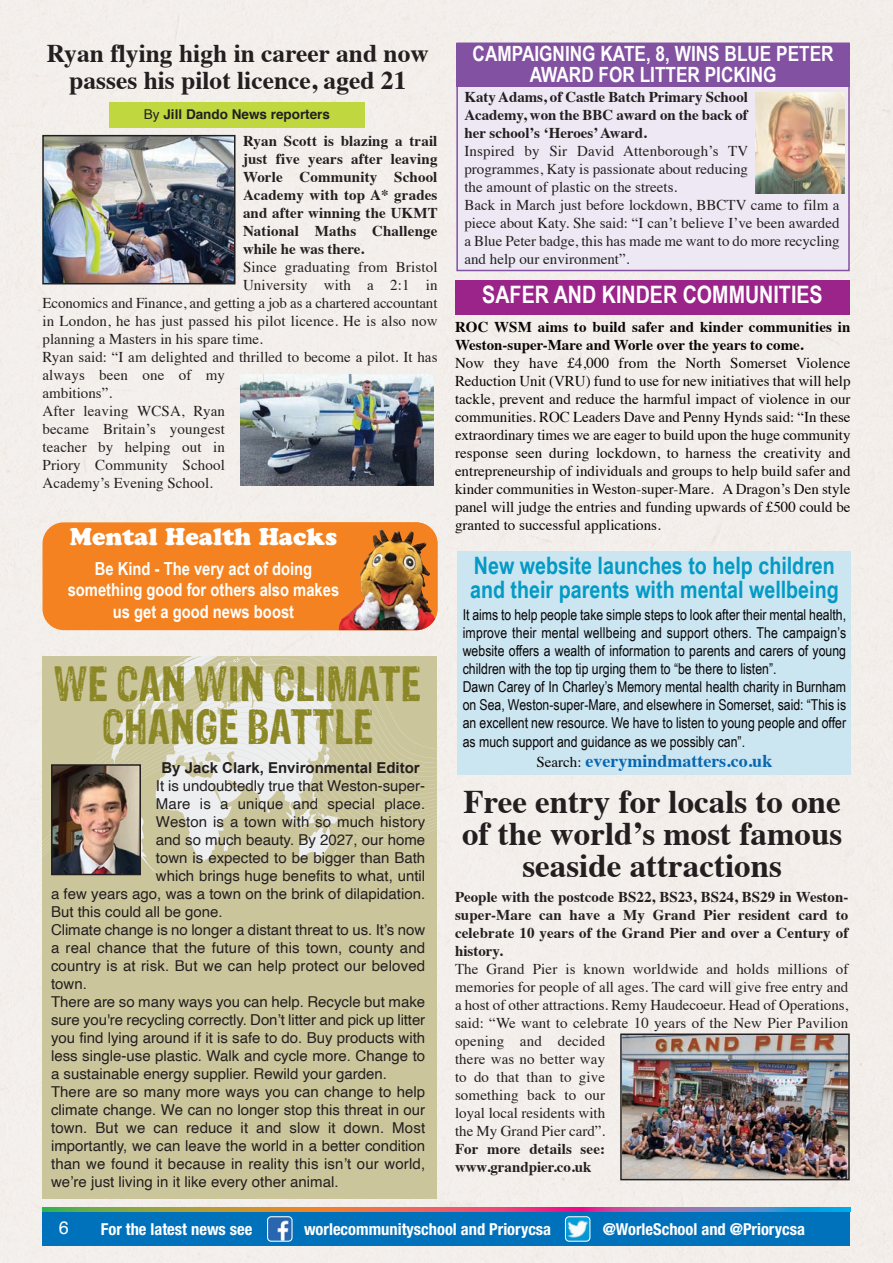
<style>
.page{position:relative;width:893px;height:1263px;background:#f3efeb}
.page>*{position:absolute;margin:0;border:0;box-sizing:border-box;transform-origin:0 0}
.t1{font:40.5px/43.2px "Sans Culottes";color:#8d8827;text-align:center}
.t2{font:700 33px/31.8px "Times";color:#231f20;text-align:center}
.t3{font:700 25.5px/27px "Times";color:#231f20;text-align:center}
.t4{font:700 24px/24px "Arial Narrow";color:#039ac5}
.t5{font:700 24px "Arial Narrow";color:#fff}
.t6{font:24px "Cooper Black Std";color:#fff}
.t7{font:700 21px/21px "Arial Narrow";color:#fff;text-align:center}
.t8{font:700 18px/21.6px "Arial Narrow";color:#fff;text-align:center}
.t9{font:700 18px "Times";color:#0767b1}
.t10{font:18px "Helvetica";color:#fff}
.t11{font:700 condensed 16.5px "Helvetica Neue LT Std";color:#fff}
.t12{font:15px/18px "Times";color:#231f20;text-align:justify}
.t13{font:15px/18px "Helvetica";color:#231f20;text-align:justify}
.t14{font:15px/18px "Times";color:#080505;text-align:justify}
.t15{font:15px/18px "Arial Narrow";color:#080505;text-align:justify}
.t16{font:700 15px/18px "Times";letter-spacing:.01em;color:#231f20;text-align:justify}
.t17{font:700 15px/18px "Times";letter-spacing:.01em;color:#080505}
.t18{font:700 15px "Arial";color:#231f20}
.t19{font:700 13.5px "Helvetica";color:#231f20}
.s1{font-weight:400}
.s2{font-weight:400;font-size:15px;color:#080505}
</style>
<div class="page">
<div style="left:457px;top:551px;width:393px;height:224px;background:#cbe5f1"></div>
<div style="left:43px;top:656px;width:394px;height:542px;background:#cbc59b"></div>
<svg style="left:43px;top:656px;width:394px;height:218px"></svg>
<img style="left:45px;top:138px;width:187px;height:143px">
<div style="left:42px;top:135px;width:193px;height:149px;border:2px solid #231f20"></div>
<div style="left:43px;top:1212px;width:807px;height:34px;background:#0072bc"></div>
<svg style="left:43px;top:1208px;width:269px;height:4px"></svg>
<svg style="left:312px;top:1208px;width:269px;height:4px"></svg>
<svg style="left:581px;top:1208px;width:269px;height:4px"></svg>
<svg style="left:267px;top:1216px;width:26px;height:26px"></svg>
<svg style="left:565px;top:1216px;width:25px;height:26px"></svg>
<img style="left:240px;top:375px;width:193px;height:111px">
<div style="left:109px;top:102px;width:256px;height:26px;background:#c0d740"></div>
<img style="left:54px;top:767px;width:84px;height:105px">
<div style="left:51px;top:764px;width:90px;height:111px;border:2px solid #231f20"></div>
<img style="left:623px;top:1036px;width:224px;height:141px">
<div style="left:620px;top:1033px;width:230px;height:147px;border:2px solid #231f20"></div>
<div style="left:455px;top:280px;width:395px;height:34px;background:#9b248a"></div>
<div style="left:43px;top:522px;width:394px;height:108px;background:#f58220;border-radius:21px"></div>
<img style="left:338px;top:530px;width:97px;height:100px">
<div style="left:458px;top:44px;width:390px;height:226px;background:#ede8f3"></div>
<div style="left:456px;top:43px;width:394px;height:228px;border:2px solid #8251a1"></div>
<img style="left:755px;top:92px;width:90px;height:102px">
<div style="left:456px;top:43px;width:394px;height:44px;background:#8251a1"></div>
<p class="t3" style="left:47px;top:42px;width:384px">Ryan flying high in career and now passes his pilot licence, aged 21</p>
<p class="t19" style="left:144px;top:108px;width:188px"><span class="s1">By</span> Jill Dando News reporters</p>
<p class="t16" style="left:243px;top:133px;width:196px">Ryan Scott is blazing a trail just five years after leaving Worle Community School Academy with top A* grades and after winning the UKMT National Maths Challenge while he was there.</p>
<p class="t12" style="left:243px;top:259px;width:196px">Since graduating from Bristol</p>
<p class="t12" style="left:243px;top:277px;width:196px">University with a 2:1 in</p>
<p class="t12" style="left:43px;top:295px;width:397px">Economics and Finance, and getting a job as a chartered accountant</p>
<p class="t12" style="left:43px;top:313px;width:396px">in London, he has just passed his pilot licence. He is also now</p>
<p class="t12" style="left:43px;top:331px;width:222px">planning a Masters in his spare time.</p>
<p class="t12" style="left:43px;top:349px;width:396px;text-align:left">Ryan said: “I am delighted and thrilled to become a pilot. It has always been one of my<br>ambitions”.</p>
<p class="t12" style="left:43px;top:403px;width:184px">After leaving WCSA, Ryan became Britain’s youngest teacher by helping out in Priory Community School Academy’s Evening School.</p>
<p class="t6" style="left:70px;top:523px;width:269px">Mental Health Hacks</p>
<p class="t8" style="left:68px;top:557px;width:273px">Be Kind - The very act of doing something good for others also makes us get a good news boost</p>
<p class="t1" style="left:54px;top:662px;width:368px">WE CAN WIN CLIMATE<br>CHANGE BATTLE</p>
<p class="t18" style="left:161px;top:759px;width:260px">By Jack Clark, Environmental Editor</p>
<p class="t13" style="left:156px;top:778px;width:271px">It is undoubtedly true that Weston-super-</p>
<p class="t13" style="left:156px;top:796px;width:271px">Mare is a unique and special place.</p>
<p class="t13" style="left:156px;top:814px;width:271px">Weston is a town with so much history</p>
<p class="t13" style="left:156px;top:832px;width:271px">and so much beauty. By 2027, our home</p>
<p class="t13" style="left:156px;top:850px;width:271px">town is expected to be bigger than Bath</p>
<p class="t13" style="left:156px;top:868px;width:271px">which brings huge benefits to what, until</p>
<p class="t13" style="left:51px;top:886px;width:376px">a few years ago, was a town on the brink of dilapidation.</p>
<p class="t13" style="left:51px;top:904px;width:173px">But this could all be gone.</p>
<p class="t13" style="left:51px;top:922px;width:376px">Climate change is no longer a distant threat to us. It’s now a real chance that the future of this town, county and country is at risk. But we can help protect our beloved town.</p>
<p class="t13" style="left:51px;top:994px;width:376px">There are so many ways you can help. Recycle but make sure you're recycling correctly. Don’t litter and pick up litter you find lying around if it is safe to do. Buy products with less single-use plastic. Walk and cycle more. Change to a sustainable energy supplier. Rewild your garden.</p>
<p class="t13" style="left:51px;top:1084px;width:376px">There are so many more ways you can change to help climate change. We can no longer stop this threat in our town. But we can reduce it and slow it down. Most importantly, we can leave the world in a better condition than we found it because in reality this isn’t our world, we’re just living in it like every other animal.</p>
<p class="t7" style="left:473px;top:43px;width:363px">CAMPAIGNING KATE, 8, WINS BLUE PETER<br>AWARD FOR LITTER PICKING</p>
<p class="t16" style="left:464px;top:90px;width:285px">Katy Adams, of Castle Batch Primary School Academy, won the BBC award on the back of her school’s ‘Heroes’ Award.</p>
<p class="t12" style="left:464px;top:144px;width:285px">Inspired by Sir David Attenborough’s TV programmes, Katy is passionate about reducing the amount of plastic on the streets.</p>
<p class="t12" style="left:464px;top:198px;width:377px">Back in March just before lockdown, BBCTV came to film a piece about Katy. She said: “I can’t believe I’ve been awarded a Blue Peter badge, this has made me want to do more recycling and help our environment”.</p>
<p class="t5" style="left:482px;top:281px;width:342px">SAFER AND KINDER COMMUNITIES</p>
<p class="t17" style="left:455px;top:319px;width:397px">ROC WSM aims to build safer and kinder communities in<br>Weston-super-Mare and Worle over the years to come.</p>
<p class="t14" style="left:455px;top:355px;width:397px">Now they have £4,000 from the North Somerset Violence Reduction Unit (VRU) fund to use for new initiatives that will help tackle, prevent and reduce the harmful impact of violence in our communities. ROC Leaders Dave and Penny Hynds said: “In these extraordinary times we are eager to build upon the huge community response seen during lockdown, to harness the creativity and entrepreneurship of individuals and groups to help build safer and kinder communities in Weston-super-Mare. A Dragon’s Den style panel will judge the entries and funding upwards of £500 could be granted to successful applications.</p>
<p class="t4" style="left:470px;top:553px;width:370px">New website launches to help children and their parents with mental wellbeing</p>
<p class="t15" style="left:463px;top:606px;width:385px">It aims to help people take simple steps to look after their mental health, improve their mental wellbeing and support others. The campaign’s website offers a wealth of information to parents and carers of young children with the top tip urging them to “be there to listen”.</p>
<p class="t15" style="left:463px;top:678px;width:385px">Dawn Carey of In Charley’s Memory mental health charity in Burnham on Sea, Weston-super-Mare, and elsewhere in Somerset, said: “This is an excellent new resource. We have to listen to young people and offer as much support and guidance as we possibly can”.</p>
<p class="t9" style="left:537px;top:753px;width:237px"><span class="s2">Search:</span> everymindmatters.co.uk</p>
<p class="t2" style="left:462px;top:789px;width:382px">Free entry for locals to one of the world’s most famous seaside attractions</p>
<p class="t16" style="left:455px;top:889px;width:395px">People with the postcode BS22, BS23, BS24, BS29 in Weston&shy;super-Mare can have a My Grand Pier resident card to celebrate 10 years of the Grand Pier and over a Century of history.</p>
<p class="t12" style="left:455px;top:961px;width:395px;text-align:left">The Grand Pier is known worldwide and holds millions of memories for people of all ages. The card will give free entry and a host of other attractions. Remy Haudecoeur. Head of Operations, said: “We want to celebrate 10 years of the New Pier Pavilion opening and decided<br>there was no better way<br>to do that than to give<br>something back to our<br>loyal local residents with<br>the My Grand Pier card”.</p>
<p class="t16" style="left:455px;top:1141px;width:152px">For more details see: www.grandpier.co.uk</p>
<p class="t10" style="left:59px;top:1220px;width:12px">6</p>
<p class="t11" style="left:101px;top:1219px;width:153px">For the latest news see</p>
<p class="t11" style="left:304px;top:1219px;width:249px">worlecommunityschool and Priorycsa</p>
<p class="t11" style="left:603px;top:1219px;width:204px">@WorleSchool and @Priorycsa</p>
</div>
